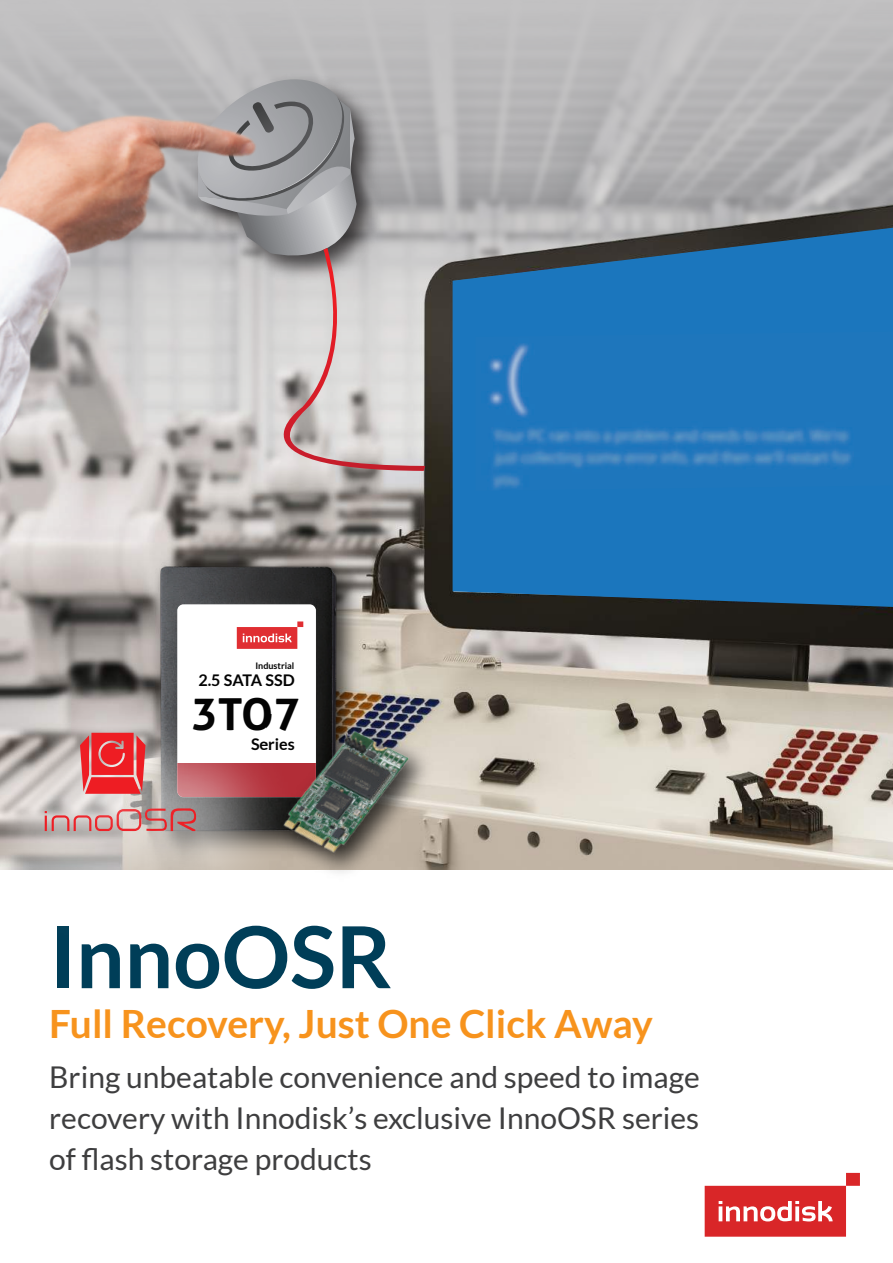
<style>
.page{position:relative;width:893px;height:1263px;background:#fff}
.page>*{position:absolute;margin:0;border:0;box-sizing:border-box;transform-origin:0 0}
.t1{font:700 85.5px "Lato";color:#003e58}
.t2{font:700 44.25px "Aller";color:#030303}
.t3{font:700 39px "Lato";color:#f7931d}
.t4{font:30px/40.8px "Lato";color:#3e3e3f;text-align:justify}
.t5{font:700 16.05px "Lato";color:#030303}
.t6{font:700 9px "Lato";color:#030303}
</style>
<div class="page">
<svg style="left:705px;top:1173px;width:155px;height:64px"></svg>
<img style="left:0;top:0;width:893px;height:869px">
<svg style="left:453px;top:228px;width:440px;height:379px;background:#2471ac"></svg>
<img style="left:475px;top:332px;width:418px;height:159px">
<img style="left:113px;top:538px;width:257px;height:144px">
<div style="left:177px;top:604px;width:139px;height:193px;background:#fff;border-radius:6px"></div>
<svg style="left:237px;top:621px;width:66px;height:28px"></svg>
<img style="left:316px;top:682px;width:134px;height:191px">
<img style="left:324px;top:67px;width:66px;height:181px">
<svg style="left:324px;top:79px;width:33px;height:169px;background:#969799"></svg>
<img style="left:0;top:44px;width:324px;height:573px">
<svg style="left:214px;top:248px;width:211px;height:223px;background:#cec6c6"></svg>
<img style="left:0;top:686px;width:321px;height:187px">
<img style="left:0;top:745px;width:81px;height:128px">
<img style="left:231px;top:744px;width:29px;height:129px">
<img style="left:81px;top:744px;width:150px;height:129px">
<img style="left:16px;top:669px;width:194px;height:189px">
<svg style="left:80px;top:733px;width:66px;height:61px;background:#e54448"></svg>
<p class="t6" style="left:255px;top:660px;width:40px">Industrial</p>
<p class="t5" style="left:198px;top:671px;width:98px">2.5 SATA SSD</p>
<h2 class="t2" style="left:191px;top:687px;width:110px">3TO7</h2>
<p class="t5" style="left:251px;top:735px;width:45px">Series</p>
<h1 class="t1" style="left:49px;top:908px;width:344px">InnoOSR</h1>
<h3 class="t3" style="left:49px;top:1001px;width:605px">Full Recovery, Just One Click Away</h3>
<p class="t4" style="left:49px;top:1056px;width:652px">Bring unbeatable convenience and speed to image recovery with Innodisk’s exclusive InnoOSR series of flash storage products</p>
</div>
